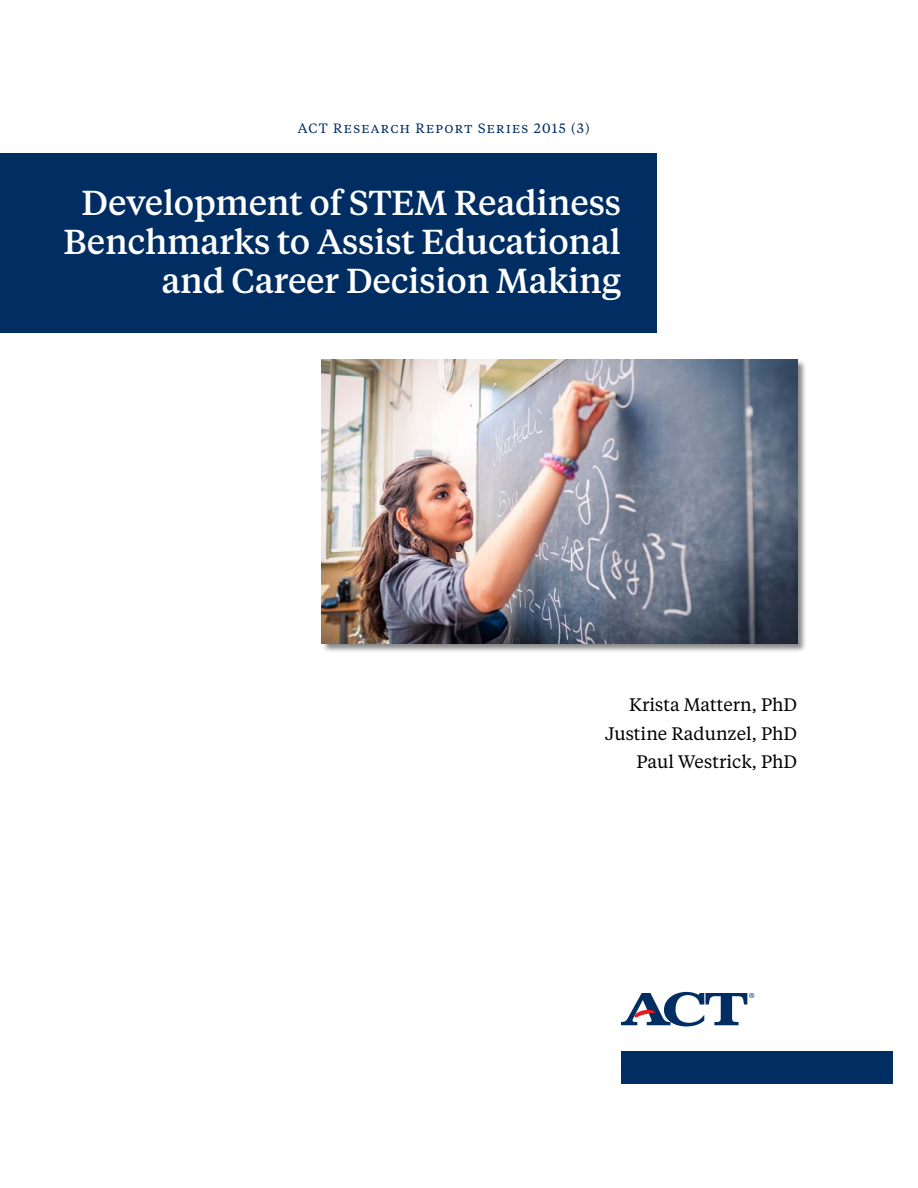
<style>
.page{position:relative;width:918px;height:1188px;background:#fff}
.page>*{position:absolute;margin:0;border:0;box-sizing:border-box;transform-origin:0 0}
.t1{font:500 34.5px/39px "Tiempos Text";letter-spacing:-.01em;color:#fff;text-align:right}
.t2{font:18px/28.5px "Tiempos Text";color:#000;text-align:right}
.t3{font:13.5px "Tiempos Text";letter-spacing:.09em;color:#002d62}
</style>
<div class="page">
<div style="left:1px;top:154px;width:655px;height:178px;background:#002d62"></div>
<div style="left:0;top:153px;width:657px;height:180px;border:2px solid #002d62"></div>
<div style="left:321px;top:359px;width:486px;height:294px;background:#000;opacity:.47"></div>
<img style="left:322px;top:360px;width:475px;height:284px">
<svg style="left:621px;top:992px;width:133px;height:34px"></svg>
<div style="left:621px;top:1052px;width:272px;height:32px;background:#002d62"></div>
<p class="t3" style="left:298px;top:119px;width:294px">ACT Research Report Series 2015 (3)</p>
<p class="t1" style="left:63px;top:181px;width:559px">Development of STEM Readiness<br>Benchmarks to Assist Educational and Career Decision Making</p>
<p class="t2" style="left:605px;top:690px;width:193px">Krista Mattern, PhD<br>Justine Radunzel, PhD<br>Paul Westrick, PhD</p>
</div>
